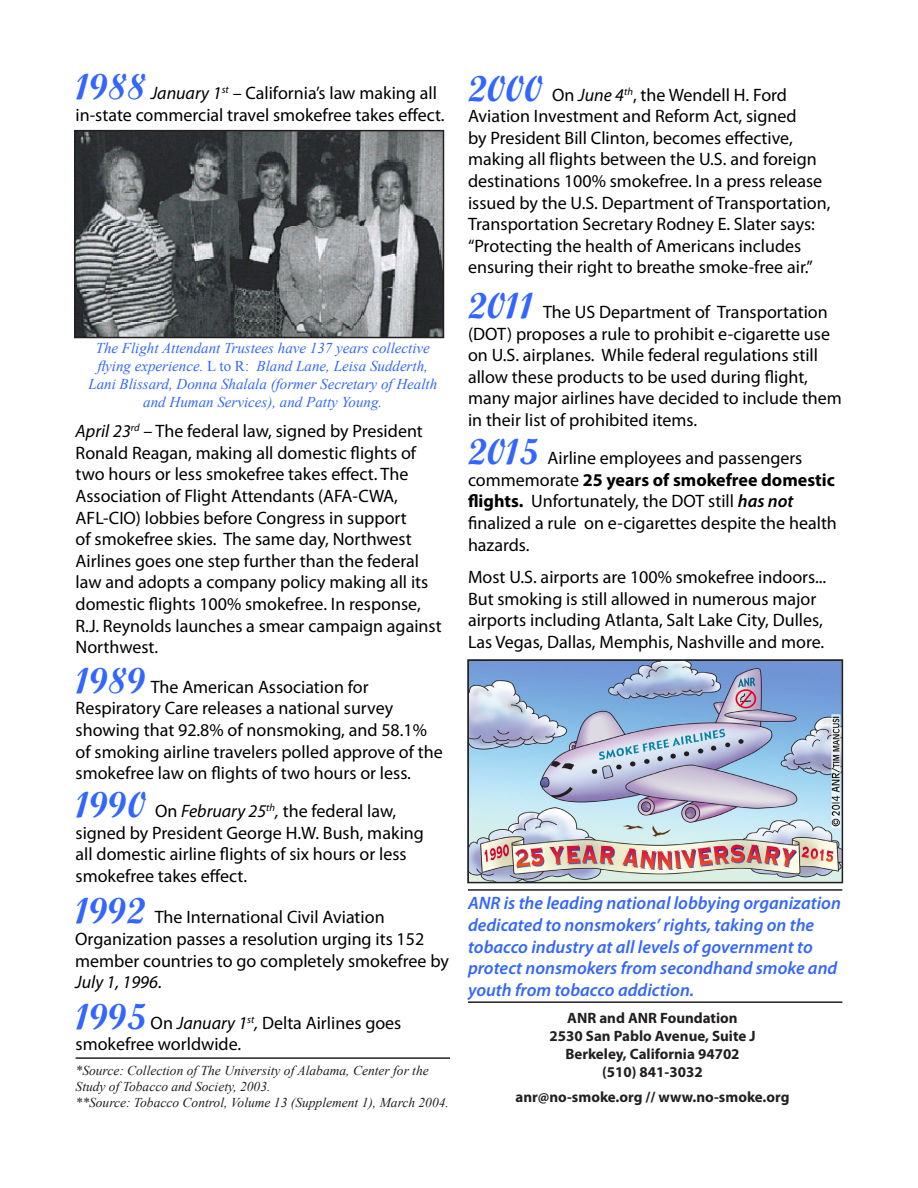
<style>
.page{position:relative;width:918px;height:1188px;background:#fff}
.page>*{position:absolute;margin:0;border:0;box-sizing:border-box;transform-origin:0 0}
.t1{font:18px/21.6px "Myriad Pro";color:#000}
.t2{font:italic 600 18px/21.6px "Myriad Pro";color:#36f}
.t3{font:italic 15px/18px "Times New Roman";color:#36f;text-align:center}
.t4{font:700 15px "Myriad Pro";color:#231f20}
.t5{font:italic 13.5px/16.2px "Times New Roman";color:#231f20}
.s1{font-family:"Script MT Bold";font-size:36px;color:#36f}
.s2{font-style:italic}
.s3{font-style:normal}
.s4{font-weight:700}
.s5{font-weight:600;font-style:italic}
</style>
<div class="page">
<hr style="left:76px;top:1057px;width:374px;height:2px;background:#231f20">
<img style="left:77px;top:133px;width:364px;height:202px">
<div style="left:74px;top:130px;width:370px;height:208px;border:2px solid #231f20"></div>
<hr style="left:468px;top:889px;width:374px;height:2px;background:#231f20">
<hr style="left:468px;top:1001px;width:374px;height:2px;background:#231f20">
<img style="left:470px;top:662px;width:370px;height:218px">
<div style="left:467px;top:659px;width:376px;height:224px;border:2px solid #231f20"></div>
<p class="t1" style="left:76px;top:82px;width:371px"><span class="s1">1988</span> <span class="s2">January 1</span><sup>st</sup> – California’s law making all in-state commercial travel smokefree takes effect.</p>
<p class="t3" style="left:96px;top:339px;width:336px">The Flight Attendant Trustees have 137 years collective</p>
<p class="t3" style="left:98px;top:357px;width:332px">flying experience. <span class="s3">L to R:</span> Bland Lane, Leisa Sudderth,</p>
<p class="t3" style="left:88px;top:375px;width:350px">Lani Blissard, Donna Shalala (former Secretary of Health and Human Services), and Patty Young.</p>
<p class="t1" style="left:76px;top:420px;width:368px"><span class="s2">April 23</span><sup>rd</sup> – The federal law, signed by President Ronald Reagan, making all domestic flights of two hours or less smokefree takes effect. The Association of Flight Attendants (AFA-CWA, AFL-CIO) lobbies before Congress in support<br>of smokefree skies. The same day, Northwest Airlines goes one step further than the federal law and adopts a company policy making all its domestic flights 100% smokefree. In response, R.J. Reynolds launches a smear campaign against Northwest.</p>
<p class="t1" style="left:76px;top:676px;width:369px"><span class="s1">1989</span> The American Association for Respiratory Care releases a national survey showing that 92.8% of nonsmoking, and 58.1% of smoking airline travelers polled approve of the smokefree law on flights of two hours or less.</p>
<p class="t1" style="left:76px;top:800px;width:350px"><span class="s1">1990</span> On <span class="s2">February 25</span><sup>th</sup><span class="s2">,</span> the federal law, signed by President George H.W. Bush, making all domestic airline flights of six hours or less smokefree takes effect.</p>
<p class="t1" style="left:75px;top:906px;width:375px"><span class="s1">1992</span> The International Civil Aviation Organization passes a resolution urging its 152 member countries to go completely smokefree by <span class="s2">July 1, 1996</span>.</p>
<p class="t1" style="left:76px;top:1012px;width:327px"><span class="s1">1995</span> On <span class="s2">January 1</span><sup>st</sup><span class="s2">,</span> Delta Airlines goes</p>
<p class="t1" style="left:76px;top:1033px;width:167px">smokefree worldwide.</p>
<p class="t5" style="left:76px;top:1062px;width:355px">*Source: Collection of The University of Alabama, Center for the<br>Study of Tobacco and Society, 2003.</p>
<p class="t5" style="left:76px;top:1094px;width:375px">**Source: Tobacco Control, Volume 13 (Supplement 1), March 2004.</p>
<p class="t1" style="left:468px;top:84px;width:364px"><span class="s1">2000</span> On <span class="s2">June 4</span><sup>th</sup>, the Wendell H. Ford Aviation Investment and Reform Act, signed<br>by President Bill Clinton, becomes effective, making all flights between the U.S. and foreign destinations 100% smokefree. In a press release issued by the U.S. Department of Transportation, Transportation Secretary Rodney E. Slater says: “Protecting the health of Americans includes ensuring their right to breathe smoke-free air.”</p>
<p class="t1" style="left:468px;top:301px;width:376px"><span class="s1">2011</span> The US Department of Transportation (DOT) proposes a rule to prohibit e-cigarette use on U.S. airplanes. While federal regulations still allow these products to be used during flight, many major airlines have decided to include them in their list of prohibited items.</p>
<p class="t1" style="left:468px;top:447px;width:370px"><span class="s1">2015</span> Airline employees and passengers commemorate <span class="s4">25 years of smokefree domestic flights.</span> Unfortunately, the DOT still <span class="s5">has not </span>finalized a rule on e-cigarettes despite the health hazards.</p>
<p class="t1" style="left:468px;top:566px;width:360px">Most U.S. airports are 100% smokefree indoors...<br>But smoking is still allowed in numerous major airports including Atlanta, Salt Lake City, Dulles, Las Vegas, Dallas, Memphis, Nashville and more.</p>
<p class="t2" style="left:468px;top:892px;width:374px">ANR is the leading national lobbying organization dedicated to nonsmokers’ rights, taking on the tobacco industry at all levels of government to protect nonsmokers from secondhand smoke and youth from tobacco addiction.</p>
<p class="t4" style="left:567px;top:1008px;width:172px">ANR and ANR Foundation</p>
<p class="t4" style="left:549px;top:1026px;width:208px">2530 San Pablo Avenue, Suite J</p>
<p class="t4" style="left:565px;top:1044px;width:176px">Berkeley, California 94702</p>
<p class="t4" style="left:602px;top:1062px;width:102px">(510) 841-3032</p>
<p class="t4" style="left:515px;top:1087px;width:276px">anr@no-smoke.org // www.no-smoke.org</p>
</div>
